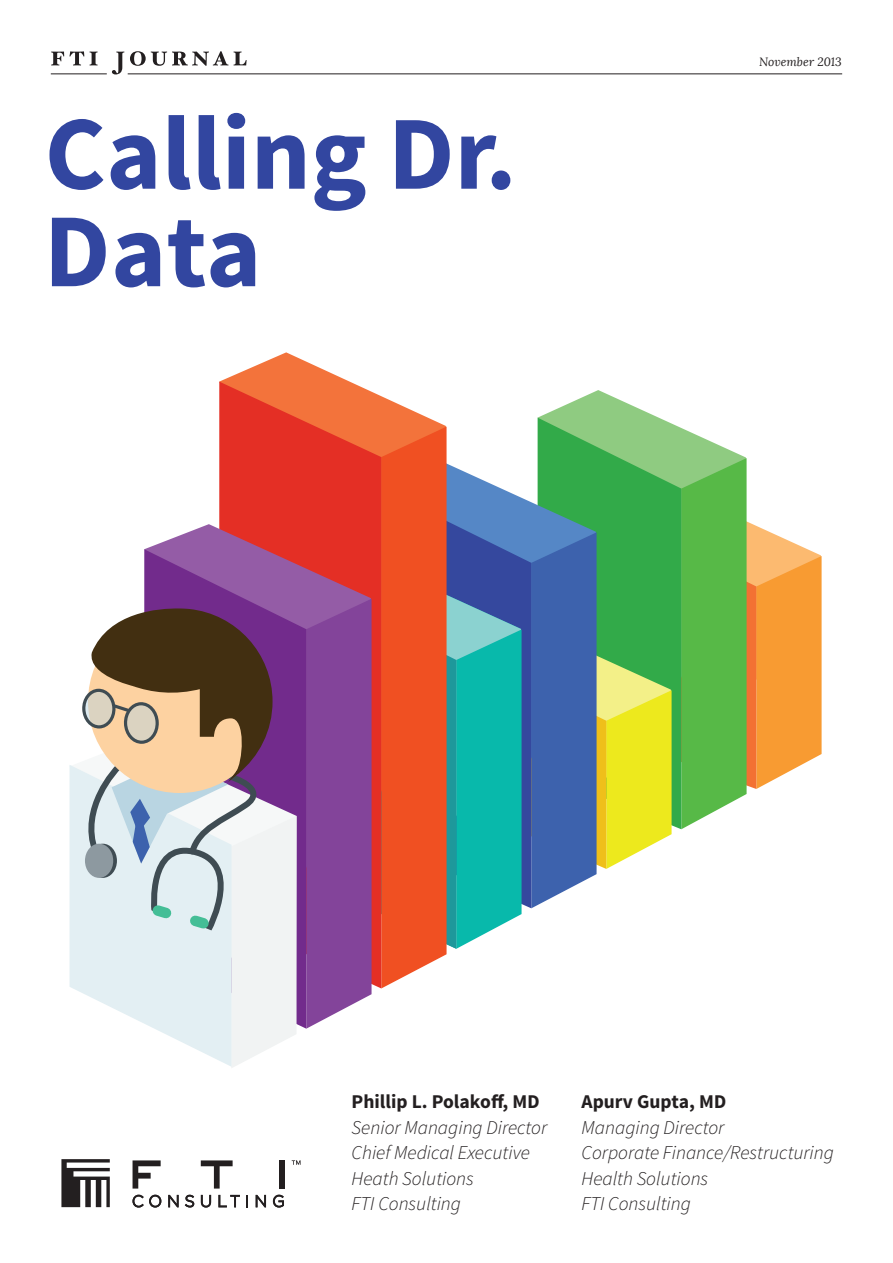
<style>
.page{position:relative;width:893px;height:1263px;background:#fff}
.page>*{position:absolute;margin:0;border:0;box-sizing:border-box;transform-origin:0 0}
.t1{font:700 105px/97.5px "Source Sans Pro";color:#3246a0}
.t2{font:italic 300 19.5px "Source Sans Pro";color:#231f20}
.t3{font:700 19.5px "Source Sans Pro";color:#231f20}
.t4{font:italic 12px "Lora";color:#231f20}
</style>
<div class="page">
<svg style="left:61px;top:1159px;width:49px;height:48px"></svg>
<svg style="left:132px;top:1195px;width:29px;height:12px"></svg>
<svg style="left:168px;top:1195px;width:11px;height:12px"></svg>
<svg style="left:185px;top:1195px;width:9px;height:12px"></svg>
<svg style="left:201px;top:1195px;width:10px;height:12px"></svg>
<svg style="left:218px;top:1195px;width:22px;height:12px"></svg>
<svg style="left:246px;top:1195px;width:2px;height:12px"></svg>
<svg style="left:256px;top:1195px;width:10px;height:12px"></svg>
<svg style="left:273px;top:1195px;width:11px;height:12px"></svg>
<svg style="left:292px;top:1160px;width:9px;height:5px"></svg>
<svg style="left:201px;top:1160px;width:32px;height:28px"></svg>
<div style="left:279px;top:1160px;width:6px;height:28px;background:#231f20"></div>
<svg style="left:133px;top:1160px;width:28px;height:28px"></svg>
<hr style="left:128px;top:73px;width:714px;height:1px;background:#231f20">
<svg style="left:51px;top:51px;width:196px;height:23px"></svg>
<svg style="left:538px;top:390px;width:208px;height:68px"></svg>
<svg style="left:538px;top:418px;width:143px;height:40px;background:#76c273"></svg>
<svg style="left:456px;top:458px;width:366px;height:491px"></svg>
<svg style="left:447px;top:584px;width:9px;height:365px;background:#329fa4"></svg>
<svg style="left:219px;top:352px;width:227px;height:75px"></svg>
<svg style="left:381px;top:427px;width:66px;height:561px;background:#ef5629"></svg>
<svg style="left:219px;top:382px;width:162px;height:606px;background:#e7402d"></svg>
<svg style="left:145px;top:524px;width:226px;height:75px;background:#d04f5d"></svg>
<svg style="left:306px;top:599px;width:66px;height:430px;background:#894c9d"></svg>
<svg style="left:144px;top:549px;width:162px;height:480px;background:#844194"></svg>
<div style="left:70px;top:765px;width:9px;height:226px;background:#e3eff3"></div>
<svg style="left:79px;top:607px;width:218px;height:461px"></svg>
<h1 class="t1" style="left:45px;top:109px;width:473px">Calling Dr.<br>Data</h1>
<p class="t4" style="left:759px;top:55px;width:84px">November 2013</p>
<p class="t3" style="left:352px;top:1089px;width:189px">Phillip L. Polakoff, MD</p>
<p class="t2" style="left:352px;top:1115px;width:197px">Senior Managing Director</p>
<p class="t2" style="left:352px;top:1141px;width:180px">Chief Medical Executive</p>
<p class="t2" style="left:352px;top:1166px;width:124px">Heath Solutions</p>
<p class="t2" style="left:352px;top:1192px;width:111px">FTI Consulting</p>
<p class="t3" style="left:581px;top:1089px;width:146px">Apurv Gupta, MD</p>
<p class="t2" style="left:581px;top:1115px;width:144px">Managing Director</p>
<p class="t2" style="left:581px;top:1141px;width:254px">Corporate Finance/Restructuring</p>
<p class="t2" style="left:581px;top:1166px;width:128px">Health Solutions</p>
<p class="t2" style="left:581px;top:1192px;width:111px">FTI Consulting</p>
</div>
